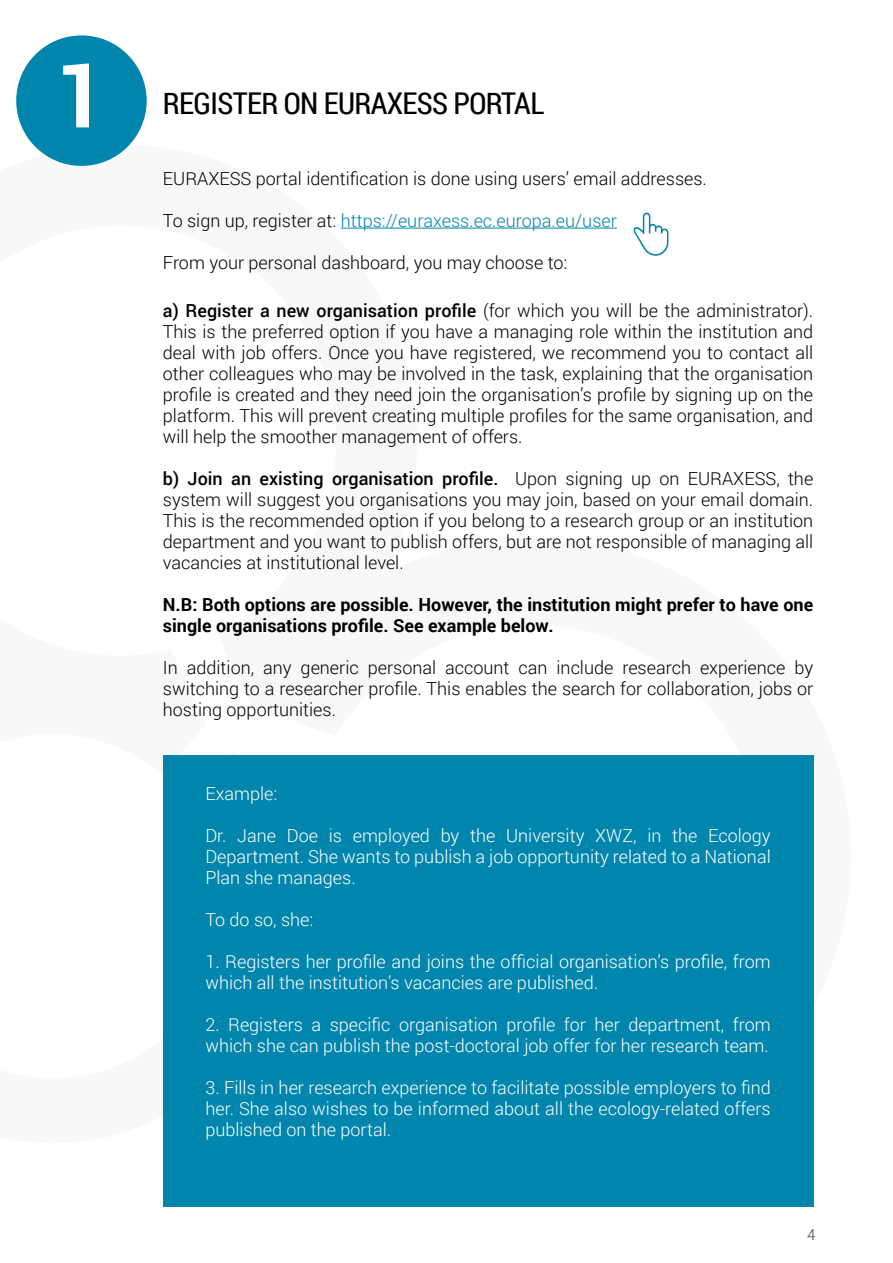
<style>
.page{position:relative;width:893px;height:1263px;background:#fff}
.page>*{position:absolute;margin:0;border:0;box-sizing:border-box;transform-origin:0 0}
.t1{font:700 90px "Roboto";color:#fff}
.t2{font:30px "Roboto Condensed";letter-spacing:-.02em;color:#000}
.t3{font:300 18px/21px "Roboto";color:#000;text-align:justify}
.t4{font:300 18px/21px "Roboto";color:#fff;text-align:justify}
.t5{font:700 18px/21px "Roboto";color:#000}
.t6{font:300 18px "Roboto";color:#0085ac}
.t7{font:300 15px "Roboto";color:#474145}
.s1{color:#000}
.s2{font-weight:500}
</style>
<div class="page">
<div style="left:16px;top:35px;width:131px;height:131px;background:#0085ac;border-radius:50%"></div>
<div style="left:163px;top:755px;width:650px;height:451px;background:#0085ac"></div>
<hr style="left:341px;top:228px;width:276px;height:1px;background:#0085ac">
<svg style="left:633px;top:213px;width:35px;height:43px"></svg>
<h1 class="t1" style="left:56px;top:32px;width:53px">1</h1>
<h2 class="t2" style="left:163px;top:82px;width:383px">REGISTER ON EURAXESS PORTAL</h2>
<p class="t3" style="left:163px;top:167px;width:545px">EURAXESS portal identification is done using users’ email addresses.</p>
<p class="t6" style="left:163px;top:208px;width:455px"><span class="s1">To sign up, register at:</span> https://euraxess.ec.europa.eu/user</p>
<p class="t3" style="left:163px;top:251px;width:406px">From your personal dashboard, you may choose to:</p>
<p class="t3" style="left:163px;top:299px;width:652px"><span class="s2">a) Register a new organisation profile</span> (for which you will be the administrator).<br>This is the preferred option if you have a managing role within the institution and deal with job offers. Once you have registered, we recommend you to contact all other colleagues who may be involved in the task, explaining that the organisation profile is created and they need join the organisation’s profile by signing up on the platform. This will prevent creating multiple profiles for the same organisation, and will help the smoother management of offers.</p>
<p class="t3" style="left:163px;top:467px;width:652px"><span class="s2">b) Join an existing organisation profile.</span> Upon signing up on EURAXESS, the system will suggest you organisations you may join, based on your email domain.<br>This is the recommended option if you belong to a research group or an institution department and you want to publish offers, but are not responsible of managing all vacancies at institutional level.</p>
<p class="t5" style="left:163px;top:593px;width:652px">N.B: Both options are possible. However, the institution might prefer to have one single organisations profile. See example below.</p>
<p class="t3" style="left:163px;top:656px;width:652px">In addition, any generic personal account can include research experience by switching to a researcher profile. This enables the search for collaboration, jobs or hosting opportunities.</p>
<p class="t4" style="left:205px;top:782px;width:73px">Example:</p>
<p class="t4" style="left:205px;top:824px;width:567px">Dr. Jane Doe is employed by the University XWZ, in the Ecology Department. She wants to publish a job opportunity related to a National Plan she manages.</p>
<p class="t4" style="left:205px;top:908px;width:109px">To do so, she:</p>
<p class="t4" style="left:205px;top:950px;width:567px">1. Registers her profile and joins the official organisation’s profile, from which all the institution’s vacancies are published.</p>
<p class="t4" style="left:205px;top:1013px;width:567px">2. Registers a specific organisation profile for her department, from which she can publish the post-doctoral job offer for her research team.</p>
<p class="t4" style="left:205px;top:1076px;width:567px">3. Fills in her research experience to facilitate possible employers to find her. She also wishes to be informed about all the ecology-related offers published on the portal.</p>
<p class="t7" style="left:807px;top:1225px;width:10px">4</p>
</div>
